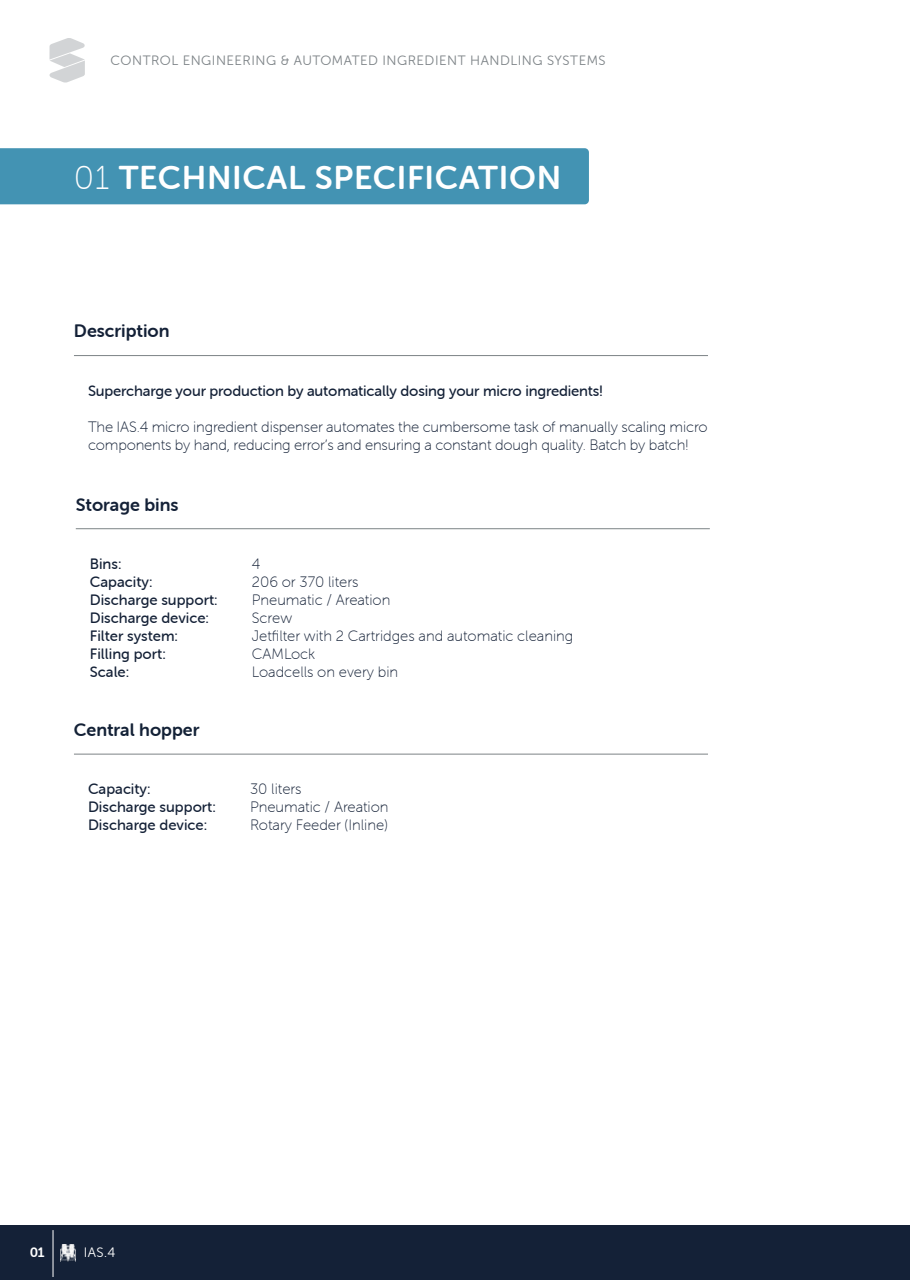
<style>
.page{position:relative;width:910px;height:1280px;background:#fff}
.page>*{position:absolute;margin:0;border:0;box-sizing:border-box;transform-origin:0 0}
.t1{font:33px "Museo Sans Rounded 700";letter-spacing:.02em;color:#fff}
.t2{font:18px "Museo Sans Rounded 700";color:#142137}
.t3{font:18px "Museo Sans Rounded 700";color:#132136}
.t4{font:15px/18px "Museo Sans Rounded 100";letter-spacing:-.01em;color:#142137}
.t5{font:15px "Museo Sans Rounded 500";color:#142137}
.t6{font:13.65px "Museo Sans Rounded 300";color:#fff}
.t7{font:13.65px "Museo Sans Rounded 700";color:#fff}
.t8{font:13.5px "Museo Sans Rounded 300";letter-spacing:.04em;color:#7c8286}
.s1{font-family:"Museo Sans Rounded 100"}
</style>
<div class="page">
<div style="left:0;top:148px;width:589px;height:56px;background:#4393b3"></div>
<hr style="left:74px;top:355px;width:634px;height:1px;background:#7c8386">
<hr style="left:76px;top:528px;width:634px;height:1px;background:#7c8386">
<hr style="left:74px;top:754px;width:634px;height:1px;background:#7c8386">
<div style="left:0;top:1226px;width:910px;height:54px;background:#142137"></div>
<hr style="left:53px;top:1230px;width:1px;height:47px;background:#fff">
<img style="left:61px;top:1244px;width:15px;height:17px">
<svg style="left:49px;top:38px;width:36px;height:45px"></svg>
<p class="t8" style="left:111px;top:53px;width:497px">CONTROL ENGINEERING &amp; AUTOMATED INGREDIENT HANDLING SYSTEMS</p>
<h1 class="t1" style="left:74px;top:159px;width:489px"><span class="s1">01</span> TECHNICAL SPECIFICATION</h1>
<p class="t2" style="left:74px;top:321px;width:97px">Description</p>
<p class="t5" style="left:88px;top:382px;width:517px">Supercharge your production by automatically dosing your micro ingredients!</p>
<p class="t4" style="left:88px;top:418px;width:621px">The IAS.4 micro ingredient dispenser automates the cumbersome task of manually scaling micro components by hand, reducing error’s and ensuring a constant dough quality. Batch by batch!</p>
<p class="t2" style="left:76px;top:494px;width:104px">Storage bins</p>
<p class="t5" style="left:90px;top:555px;width:33px">Bins:</p>
<p class="t4" style="left:252px;top:555px;width:10px">4</p>
<p class="t5" style="left:90px;top:573px;width:64px">Capacity:</p>
<p class="t4" style="left:252px;top:573px;width:108px">206 or 370 liters</p>
<p class="t5" style="left:90px;top:591px;width:129px">Discharge support:</p>
<p class="t4" style="left:252px;top:591px;width:140px">Pneumatic / Areation</p>
<p class="t5" style="left:90px;top:609px;width:121px">Discharge device:</p>
<p class="t4" style="left:252px;top:609px;width:42px">Screw</p>
<p class="t5" style="left:90px;top:627px;width:90px">Filter system:</p>
<p class="t4" style="left:252px;top:627px;width:323px">Jetfilter with 2 Cartridges and automatic cleaning</p>
<p class="t5" style="left:90px;top:645px;width:77px">Filling port:</p>
<p class="t4" style="left:252px;top:645px;width:65px">CAMLock</p>
<p class="t5" style="left:90px;top:663px;width:41px">Scale:</p>
<p class="t4" style="left:252px;top:663px;width:148px">Loadcells on every bin</p>
<p class="t3" style="left:74px;top:720px;width:127px">Central hopper</p>
<p class="t5" style="left:88px;top:781px;width:64px">Capacity:</p>
<p class="t4" style="left:250px;top:780px;width:53px">30 liters</p>
<p class="t5" style="left:88px;top:799px;width:129px">Discharge support:</p>
<p class="t4" style="left:250px;top:798px;width:140px">Pneumatic / Areation</p>
<p class="t5" style="left:88px;top:817px;width:121px">Discharge device:</p>
<p class="t4" style="left:250px;top:816px;width:139px">Rotary Feeder (Inline)</p>
<p class="t7" style="left:30px;top:1245px;width:16px">01</p>
<p class="t6" style="left:84px;top:1245px;width:33px">IAS.4</p>
</div>
